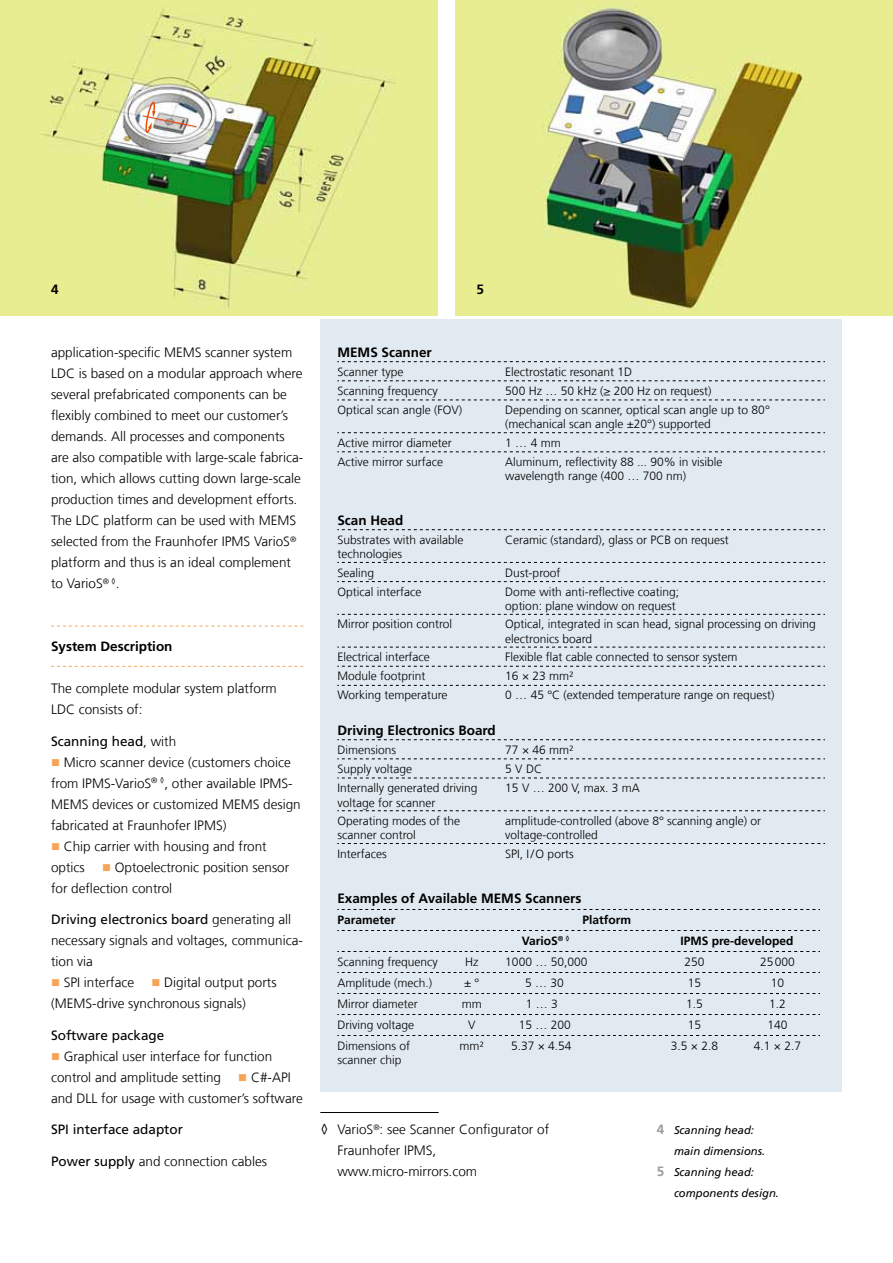
<style>
.page{position:relative;width:893px;height:1263px;background:#fff}
.page>*{position:absolute;margin:0;border:0;box-sizing:border-box;transform-origin:0 0}
.Text{font:300 13.5px/21px "Frutiger LT Com";color:#000}
.Standard_3{font:300 13.5px/21px "Frutiger LT Com";color:#000}
.Standard2{font:300 13.5px/21px "Frutiger LT Com";color:#000}
.Table_Heading{font:700 13.5px "Frutiger LT Com";color:#000}
.SpecialFootnote{font:300 13.5px/21px "Frutiger LT Com";color:#000}
.Standard2-2{font:13.5px "Frutiger LT Com";color:#000}
.Heading_1{font:700 13.5px "Frutiger LT Com";color:#000}
.PicNum{font:700 13.5px "Frutiger LT Com";color:#000}
.CellText{font:300 12px/14.4px "Frutiger LT Com";color:#000}
.CellFirst{font:300 12px/14.4px "Frutiger LT Com";color:#000}
.CellHeading{font:700 12px "Frutiger LT Com";color:#000}
.CellVarios{font:300 12px "Frutiger LT Com";color:#000}
.t1{font:italic 11.25px/21px "Frutiger LT Com";color:#000}
.s1{font-weight:300}
.s2{color:#f6a457}
.s3{font-weight:400}
.s4{font-weight:700;font-style:normal;font-size:13.5px;color:#9c9d9d}
</style>
<div class="page">
<svg style="left:51px;top:626px;width:252px;height:1px"></svg>
<svg style="left:51px;top:666px;width:252px;height:1px"></svg>
<img style="left:455px;top:0;width:438px;height:315px">
<img style="left:0;top:0;width:438px;height:315px">
<div style="left:320px;top:319px;width:522px;height:773px;background:#e1eaf1"></div>
<svg style="left:337px;top:380px;width:488px;height:1px"></svg>
<svg style="left:337px;top:400px;width:488px;height:1px"></svg>
<svg style="left:337px;top:432px;width:488px;height:1px"></svg>
<svg style="left:337px;top:451px;width:488px;height:1px"></svg>
<svg style="left:337px;top:361px;width:488px;height:1px"></svg>
<svg style="left:337px;top:562px;width:488px;height:1px"></svg>
<svg style="left:337px;top:581px;width:488px;height:1px"></svg>
<svg style="left:337px;top:614px;width:488px;height:1px"></svg>
<svg style="left:337px;top:647px;width:488px;height:1px"></svg>
<svg style="left:337px;top:666px;width:488px;height:1px"></svg>
<svg style="left:337px;top:685px;width:488px;height:1px"></svg>
<svg style="left:337px;top:529px;width:488px;height:1px"></svg>
<svg style="left:337px;top:758px;width:488px;height:1px"></svg>
<svg style="left:337px;top:778px;width:488px;height:1px"></svg>
<svg style="left:337px;top:810px;width:488px;height:1px"></svg>
<svg style="left:337px;top:843px;width:488px;height:1px"></svg>
<svg style="left:337px;top:739px;width:488px;height:1px"></svg>
<svg style="left:337px;top:972px;width:483px;height:1px"></svg>
<svg style="left:337px;top:993px;width:483px;height:1px"></svg>
<svg style="left:337px;top:1014px;width:483px;height:1px"></svg>
<svg style="left:337px;top:1035px;width:483px;height:1px"></svg>
<svg style="left:337px;top:909px;width:483px;height:1px"></svg>
<svg style="left:337px;top:930px;width:483px;height:1px"></svg>
<svg style="left:337px;top:951px;width:483px;height:1px"></svg>
<hr style="left:320px;top:1112px;width:119px;height:1px;background:#000">
<svg style="left:142px;top:100px;width:55px;height:34px"></svg>
<p class="PicNum" style="left:51px;top:281px;width:9px">4</p>
<p class="PicNum" style="left:476px;top:281px;width:9px">5</p>
<p class="Text" style="left:51px;top:342px;width:254px">application-specific MEMS scanner system LDC is based on a modular approach where several prefabricated components can be flexibly combined to meet our customer’s demands. All processes and components are also compatible with large-scale fabrica&shy;tion, which allows cutting down large-scale production times and development efforts.<br>The LDC platform can be used with MEMS selected from the Fraunhofer IPMS VarioS<sup>® </sup>platform and thus is an ideal complement to VarioS<sup>®</sup> <sup>◊</sup>.</p>
<p class="Heading_1" style="left:51px;top:638px;width:123px">System Description</p>
<p class="Text" style="left:51px;top:678px;width:227px">The complete modular system platform<br>LDC consists of:</p>
<p class="Standard2-2" style="left:51px;top:733px;width:127px">Scanning head<span class="s1">, with</span></p>
<p class="Standard_3" style="left:51px;top:751px;width:251px"><span class="s2">■</span> Micro scanner device (customers choice from IPMS-VarioS<sup>®</sup> <sup>◊</sup>, other available IPMS-MEMS devices or customized MEMS design fabricated at Fraunhofer IPMS)</p>
<p class="Standard_3" style="left:51px;top:835px;width:217px"><span class="s2">■</span> Chip carrier with housing and front optics</p>
<p class="Standard_3" style="left:51px;top:856px;width:240px;text-indent:51px"><span class="s2">■</span> Optoelectronic position sensor for deflection control</p>
<p class="Standard2" style="left:51px;top:909px;width:254px"><span class="s3">Driving electronics board</span> generating all necessary signals and voltages, communica&shy;tion via</p>
<p class="Standard2" style="left:51px;top:972px;width:85px"><span class="s2">■</span> SPI interface</p>
<p class="Standard2" style="left:51px;top:972px;width:227px;text-indent:100px"><span class="s2">■</span> Digital output ports (MEMS-drive synchronous signals)</p>
<p class="Standard2-2" style="left:51px;top:1027px;width:115px">Software package</p>
<p class="Standard_3" style="left:51px;top:1045px;width:223px"><span class="s2">■</span> Graphical user interface for function control and amplitude setting</p>
<p class="Standard_3" style="left:51px;top:1066px;width:253px;text-indent:187px"><span class="s2">■</span> C#-API and DLL for usage with customer’s software</p>
<p class="Standard2-2" style="left:51px;top:1121px;width:134px">SPI interface adaptor</p>
<p class="Standard2" style="left:51px;top:1150px;width:218px"><span class="s3">Power supply</span> and connection cables</p>
<p class="Table_Heading" style="left:337px;top:344px;width:96px">MEMS Scanner</p>
<p class="CellFirst" style="left:337px;top:364px;width:67px">Scanner type</p>
<p class="CellText" style="left:505px;top:364px;width:128px">Electrostatic resonant 1D</p>
<p class="CellFirst" style="left:337px;top:384px;width:102px">Scanning frequency</p>
<p class="CellText" style="left:505px;top:384px;width:208px">500 Hz … 50 kHz (≥ 200 Hz on request)</p>
<p class="CellFirst" style="left:337px;top:403px;width:126px">Optical scan angle (FOV)</p>
<p class="CellText" style="left:505px;top:403px;width:266px">Depending on scanner, optical scan angle up to 80° (mechanical scan angle ±20°) supported</p>
<p class="CellFirst" style="left:337px;top:435px;width:116px">Active mirror diameter</p>
<p class="CellText" style="left:505px;top:435px;width:57px">1 … 4 mm</p>
<p class="CellFirst" style="left:337px;top:455px;width:107px">Active mirror surface</p>
<p class="CellText" style="left:505px;top:455px;width:219px">Aluminum, reflectivity 88 ... 90% in visible wavelength range (400 … 700 nm)</p>
<p class="Table_Heading" style="left:337px;top:512px;width:68px">Scan Head</p>
<p class="CellFirst" style="left:337px;top:532px;width:127px">Substrates with available technologies</p>
<p class="CellText" style="left:505px;top:532px;width:225px">Ceramic (standard), glass or PCB on request</p>
<p class="CellFirst" style="left:337px;top:565px;width:38px">Sealing</p>
<p class="CellText" style="left:505px;top:565px;width:57px">Dust-proof</p>
<p class="CellFirst" style="left:337px;top:584px;width:85px">Optical interface</p>
<p class="CellText" style="left:505px;top:584px;width:175px">Dome with anti-reflective coating; option: plane window on request</p>
<p class="CellFirst" style="left:337px;top:617px;width:116px">Mirror position control</p>
<p class="CellText" style="left:505px;top:617px;width:312px">Optical, integrated in scan head, signal processing on driving electronics board</p>
<p class="CellFirst" style="left:337px;top:650px;width:94px">Electrical interface</p>
<p class="CellText" style="left:505px;top:650px;width:234px">Flexible flat cable connected to sensor system</p>
<p class="CellFirst" style="left:337px;top:669px;width:90px">Module footprint</p>
<p class="CellText" style="left:505px;top:669px;width:70px">16 × 23 mm²</p>
<p class="CellFirst" style="left:337px;top:688px;width:112px">Working temperature</p>
<p class="CellText" style="left:505px;top:688px;width:271px">0 … 45 °C (extended temperature range on request)</p>
<p class="Table_Heading" style="left:337px;top:722px;width:160px">Driving Electronics Board</p>
<p class="CellFirst" style="left:337px;top:742px;width:60px">Dimensions</p>
<p class="CellText" style="left:505px;top:742px;width:70px">77 × 46 mm²</p>
<p class="CellFirst" style="left:337px;top:762px;width:76px">Supply voltage</p>
<p class="CellText" style="left:505px;top:762px;width:38px">5 V DC</p>
<p class="CellFirst" style="left:337px;top:781px;width:142px">Internally generated driving voltage for scanner</p>
<p class="CellText" style="left:505px;top:781px;width:136px">15 V … 200 V, max. 3 mA</p>
<p class="CellFirst" style="left:337px;top:813px;width:124px">Operating modes of the scanner control</p>
<p class="CellText" style="left:505px;top:813px;width:257px">amplitude-controlled (above 8° scanning angle) or voltage-controlled</p>
<p class="CellFirst" style="left:337px;top:846px;width:51px">Interfaces</p>
<p class="CellText" style="left:505px;top:846px;width:70px">SPI, I/O ports</p>
<p class="Table_Heading" style="left:337px;top:890px;width:246px">Examples of Available MEMS Scanners</p>
<p class="CellHeading" style="left:337px;top:912px;width:60px">Parameter</p>
<p class="CellHeading" style="left:583px;top:912px;width:50px">Platform</p>
<p class="CellHeading" style="left:522px;top:933px;width:49px">VarioS<sup>®</sup> <sup>◊</sup></p>
<p class="CellHeading" style="left:680px;top:933px;width:115px">IPMS pre-developed</p>
<p class="CellFirst" style="left:337px;top:954px;width:102px">Scanning frequency</p>
<p class="CellText" style="left:465px;top:954px;width:15px">Hz</p>
<p class="CellVarios" style="left:505px;top:954px;width:84px">1000 … 50,000</p>
<p class="CellText" style="left:684px;top:954px;width:22px">250</p>
<p class="CellText" style="left:760px;top:954px;width:36px">25000</p>
<p class="CellFirst" style="left:337px;top:975px;width:96px">Amplitude (mech.)</p>
<p class="CellText" style="left:464px;top:975px;width:17px">± °</p>
<p class="CellVarios" style="left:525px;top:975px;width:40px">5 … 30</p>
<p class="CellText" style="left:688px;top:975px;width:15px">15</p>
<p class="CellText" style="left:771px;top:975px;width:15px">10</p>
<p class="CellFirst" style="left:337px;top:996px;width:82px">Mirror diameter</p>
<p class="CellText" style="left:462px;top:996px;width:21px">mm</p>
<p class="CellVarios" style="left:526px;top:996px;width:34px">1 … 3</p>
<p class="CellText" style="left:686px;top:996px;width:18px">1.5</p>
<p class="CellText" style="left:769px;top:996px;width:18px">1.2</p>
<p class="CellFirst" style="left:337px;top:1017px;width:78px">Driving voltage</p>
<p class="CellText" style="left:468px;top:1017px;width:9px">V</p>
<p class="CellVarios" style="left:519px;top:1017px;width:54px">15 … 200</p>
<p class="CellText" style="left:688px;top:1017px;width:15px">15</p>
<p class="CellText" style="left:767px;top:1017px;width:22px">140</p>
<p class="CellFirst" style="left:337px;top:1038px;width:74px">Dimensions of scanner chip</p>
<p class="CellText" style="left:459px;top:1038px;width:26px">mm²</p>
<p class="CellVarios" style="left:511px;top:1038px;width:62px">5.37 × 4.54</p>
<p class="CellText" style="left:671px;top:1038px;width:49px">3.5 × 2.8</p>
<p class="CellText" style="left:754px;top:1038px;width:49px">4.1 × 2.7</p>
<p class="SpecialFootnote" style="left:337px;top:1119px;width:213px;text-indent:-17px">◊ VarioS<sup>®</sup>: see Scanner Configurator of<br>Fraunhofer IPMS, www.micro-mirrors.com</p>
<p class="t1" style="left:674px;top:1120px;width:93px;text-indent:-17px"><span class="s4">4</span> Scanning head: main dimensions.</p>
<p class="t1" style="left:674px;top:1162px;width:107px;text-indent:-17px"><span class="s4">5</span> Scanning head: components design.</p>
</div>
